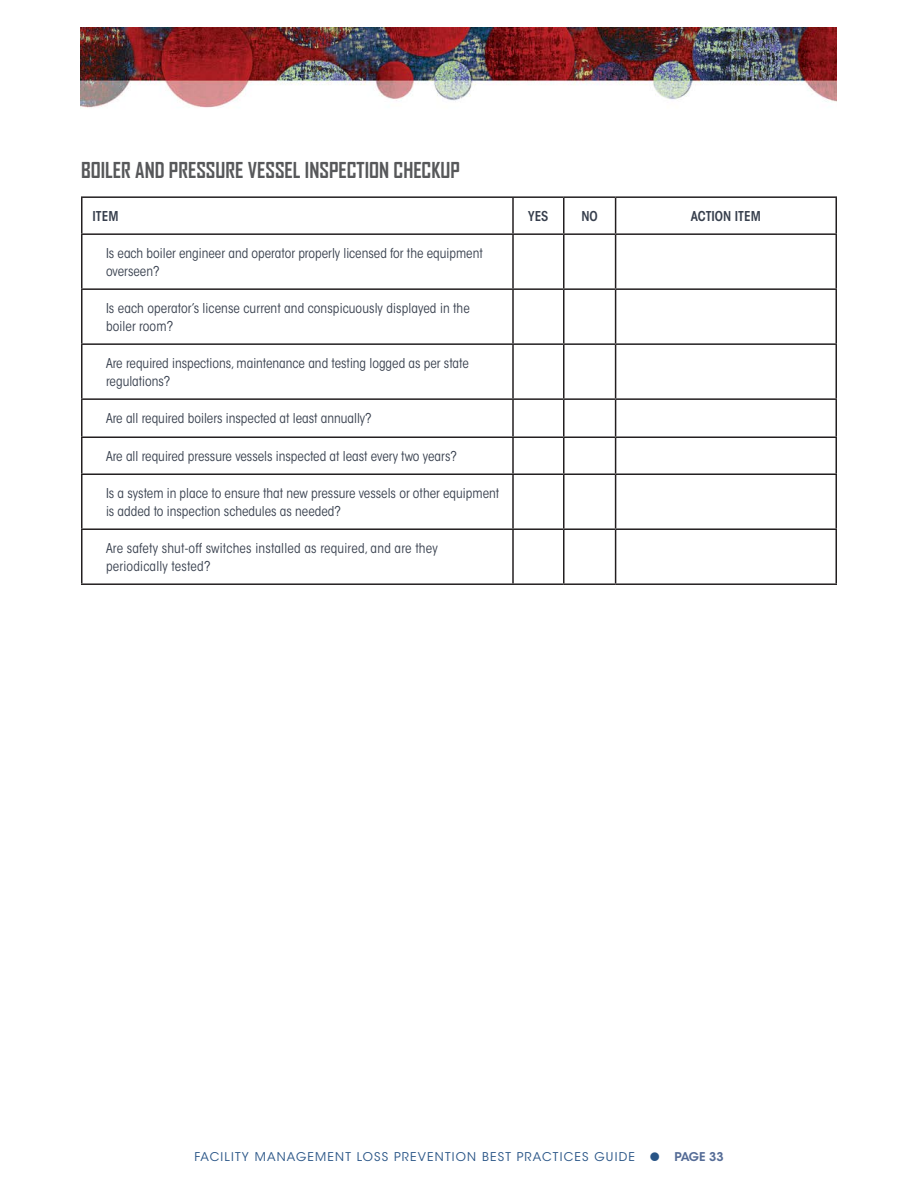
<style>
.page{position:relative;width:918px;height:1188px;background:#fff}
.page>*{position:absolute;margin:0;border:0;box-sizing:border-box;transform-origin:0 0}
.Section_Title{font:700 21px "Agency FB";color:#57585a}
.t1{font:condensed 13.5px/18px "ITC Avant Garde Std";color:#373f4d}
.t2{font:600 condensed 13.5px "ITC Avant Garde Std";color:#373f4d}
.t3{font:12px "ITC Avant Garde Std";letter-spacing:.1em;color:#285486}
.t4{font:600 12px "ITC Avant Garde Std";letter-spacing:-.025em;color:#546b96}
</style>
<div class="page">
<img style="left:81px;top:27px;width:756px;height:81px">
<hr style="left:81px;top:196px;width:432px;height:2px;background:#231f20">
<hr style="left:81px;top:198px;width:1px;height:35px;background:#231f20">
<hr style="left:513px;top:196px;width:51px;height:2px;background:#231f20">
<hr style="left:512px;top:198px;width:2px;height:35px;background:#231f20">
<hr style="left:564px;top:196px;width:52px;height:2px;background:#231f20">
<hr style="left:563px;top:198px;width:2px;height:35px;background:#231f20">
<hr style="left:616px;top:196px;width:221px;height:2px;background:#231f20">
<hr style="left:615px;top:198px;width:1px;height:35px;background:#231f20">
<hr style="left:836px;top:198px;width:1px;height:35px;background:#231f20">
<hr style="left:81px;top:233px;width:432px;height:2px;background:#231f20">
<hr style="left:81px;top:235px;width:1px;height:53px;background:#231f20">
<hr style="left:513px;top:233px;width:51px;height:2px;background:#231f20">
<hr style="left:512px;top:235px;width:2px;height:53px;background:#231f20">
<hr style="left:564px;top:233px;width:52px;height:2px;background:#231f20">
<hr style="left:563px;top:235px;width:2px;height:53px;background:#231f20">
<hr style="left:616px;top:233px;width:221px;height:2px;background:#231f20">
<hr style="left:615px;top:235px;width:1px;height:53px;background:#231f20">
<hr style="left:836px;top:235px;width:1px;height:53px;background:#231f20">
<hr style="left:81px;top:288px;width:432px;height:2px;background:#231f20">
<hr style="left:81px;top:290px;width:1px;height:53px;background:#231f20">
<hr style="left:513px;top:288px;width:51px;height:2px;background:#231f20">
<hr style="left:512px;top:290px;width:2px;height:53px;background:#231f20">
<hr style="left:564px;top:288px;width:52px;height:2px;background:#231f20">
<hr style="left:563px;top:290px;width:2px;height:53px;background:#231f20">
<hr style="left:616px;top:288px;width:221px;height:2px;background:#231f20">
<hr style="left:615px;top:290px;width:1px;height:53px;background:#231f20">
<hr style="left:836px;top:290px;width:1px;height:53px;background:#231f20">
<hr style="left:81px;top:343px;width:432px;height:2px;background:#231f20">
<hr style="left:81px;top:345px;width:1px;height:53px;background:#231f20">
<hr style="left:513px;top:343px;width:51px;height:2px;background:#231f20">
<hr style="left:512px;top:345px;width:2px;height:53px;background:#231f20">
<hr style="left:564px;top:343px;width:52px;height:2px;background:#231f20">
<hr style="left:563px;top:345px;width:2px;height:53px;background:#231f20">
<hr style="left:616px;top:343px;width:221px;height:2px;background:#231f20">
<hr style="left:615px;top:345px;width:1px;height:53px;background:#231f20">
<hr style="left:836px;top:345px;width:1px;height:53px;background:#231f20">
<hr style="left:81px;top:398px;width:432px;height:2px;background:#231f20">
<hr style="left:81px;top:400px;width:1px;height:36px;background:#231f20">
<hr style="left:513px;top:398px;width:51px;height:2px;background:#231f20">
<hr style="left:512px;top:400px;width:2px;height:36px;background:#231f20">
<hr style="left:564px;top:398px;width:52px;height:2px;background:#231f20">
<hr style="left:563px;top:400px;width:2px;height:36px;background:#231f20">
<hr style="left:616px;top:398px;width:221px;height:2px;background:#231f20">
<hr style="left:615px;top:400px;width:1px;height:36px;background:#231f20">
<hr style="left:836px;top:400px;width:1px;height:36px;background:#231f20">
<hr style="left:81px;top:436px;width:432px;height:2px;background:#231f20">
<hr style="left:81px;top:438px;width:1px;height:35px;background:#231f20">
<hr style="left:513px;top:436px;width:51px;height:2px;background:#231f20">
<hr style="left:512px;top:438px;width:2px;height:35px;background:#231f20">
<hr style="left:564px;top:436px;width:52px;height:2px;background:#231f20">
<hr style="left:563px;top:438px;width:2px;height:35px;background:#231f20">
<hr style="left:616px;top:436px;width:221px;height:2px;background:#231f20">
<hr style="left:615px;top:438px;width:1px;height:35px;background:#231f20">
<hr style="left:836px;top:438px;width:1px;height:35px;background:#231f20">
<hr style="left:81px;top:473px;width:432px;height:2px;background:#231f20">
<hr style="left:81px;top:475px;width:1px;height:53px;background:#231f20">
<hr style="left:513px;top:473px;width:51px;height:2px;background:#231f20">
<hr style="left:512px;top:475px;width:2px;height:53px;background:#231f20">
<hr style="left:564px;top:473px;width:52px;height:2px;background:#231f20">
<hr style="left:563px;top:475px;width:2px;height:53px;background:#231f20">
<hr style="left:616px;top:473px;width:221px;height:2px;background:#231f20">
<hr style="left:615px;top:475px;width:1px;height:53px;background:#231f20">
<hr style="left:836px;top:475px;width:1px;height:53px;background:#231f20">
<hr style="left:81px;top:528px;width:432px;height:2px;background:#231f20">
<hr style="left:81px;top:530px;width:1px;height:53px;background:#231f20">
<hr style="left:513px;top:528px;width:51px;height:2px;background:#231f20">
<hr style="left:512px;top:530px;width:2px;height:53px;background:#231f20">
<hr style="left:564px;top:528px;width:52px;height:2px;background:#231f20">
<hr style="left:563px;top:530px;width:2px;height:53px;background:#231f20">
<hr style="left:616px;top:528px;width:221px;height:2px;background:#231f20">
<hr style="left:615px;top:530px;width:1px;height:53px;background:#231f20">
<hr style="left:836px;top:530px;width:1px;height:53px;background:#231f20">
<hr style="left:81px;top:583px;width:432px;height:2px;background:#231f20">
<hr style="left:513px;top:583px;width:51px;height:2px;background:#231f20">
<hr style="left:564px;top:583px;width:52px;height:2px;background:#231f20">
<hr style="left:616px;top:583px;width:221px;height:2px;background:#231f20">
<p class="Section_Title" style="left:81px;top:157px;width:380px">BOILER AND PRESSURE VESSEL INSPECTION CHECKUP</p>
<p class="t2" style="left:93px;top:207px;width:27px">ITEM</p>
<p class="t2" style="left:528px;top:207px;width:22px">YES</p>
<p class="t2" style="left:581px;top:207px;width:18px">NO</p>
<p class="t2" style="left:691px;top:207px;width:71px">ACTION ITEM</p>
<p class="t1" style="left:106px;top:244px;width:378px">Is each boiler engineer and operator properly licensed for the equipment overseen?</p>
<p class="t1" style="left:106px;top:299px;width:365px">Is each operator’s license current and conspicuously displayed in the boiler room?</p>
<p class="t1" style="left:106px;top:354px;width:364px">Are required inspections, maintenance and testing logged as per state regulations?</p>
<p class="t1" style="left:106px;top:409px;width:267px">Are all required boilers inspected at least annually?</p>
<p class="t1" style="left:106px;top:447px;width:352px">Are all required pressure vessels inspected at least every two years?</p>
<p class="t1" style="left:106px;top:484px;width:395px">Is a system in place to ensure that new pressure vessels or other equipment is added to inspection schedules as needed?</p>
<p class="t1" style="left:106px;top:539px;width:333px">Are safety shut-off switches installed as required, and are they periodically tested?</p>
<p class="t3" style="left:194px;top:1149px;width:442px">FACILITY MANAGEMENT LOSS PREVENTION BEST PRACTICES GUIDE</p>
<p class="t4" style="left:674px;top:1149px;width:51px">PAGE 33</p>
</div>
